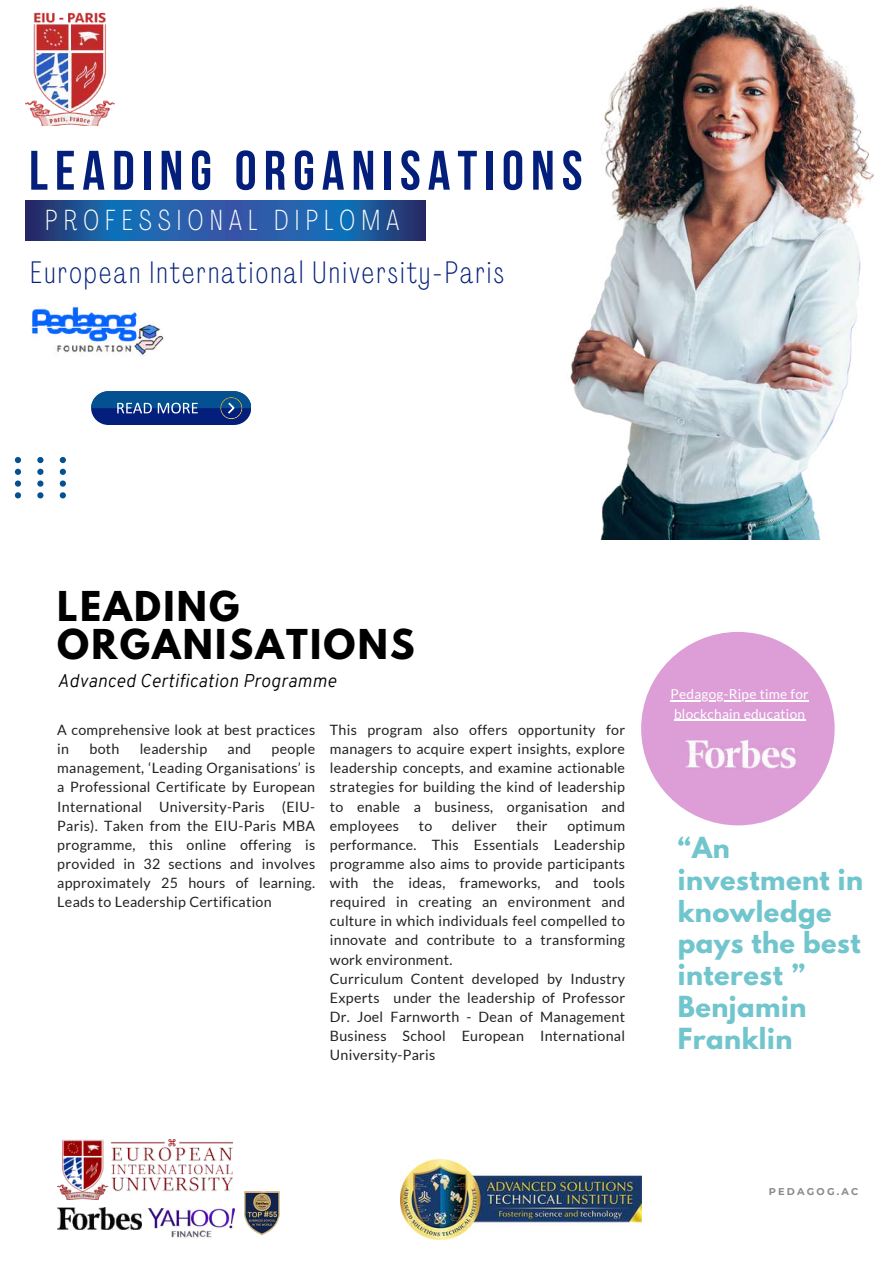
<style>
.page{position:relative;width:893px;height:1264px;background:#fff}
.page>*{position:absolute;margin:0;border:0;box-sizing:border-box;transform-origin:0 0}
.t1{font:700 55.5px "Bebas Neue";letter-spacing:.125em;color:#041f7b}
.t2{font:700 36.45px/38.2px "League Spartan";letter-spacing:.06em;color:#000}
.t3{font:100 30.9px "Agrandir Tight";letter-spacing:.075em;color:#041f7b}
.t4{font:100 28.8px "Agrandir Tight";letter-spacing:.215em;color:#fff}
.t5{font:700 25.65px/31.7px "League Spartan";letter-spacing:.02em;color:#71c5cc}
.t6{font:italic 300 18px "Overpass";letter-spacing:.015em;color:#000}
.t7{font:14.25px/19px "Lato";letter-spacing:.02em;color:#222}
.t8{font:13.65px/19.6px "Lato";letter-spacing:.02em;color:#fff}
.t9{font:700 9.75px "Montserrat";letter-spacing:.22em;color:#8a8a8a}
</style>
<div class="page">
<div style="left:641px;top:632px;width:193px;height:193px;background:#dd9ed7;border-radius:50%"></div>
<img style="left:685px;top:739px;width:111px;height:30px">
<hr style="left:670px;top:700px;width:138px;height:1px;background:#fff">
<hr style="left:674px;top:719px;width:131px;height:1px;background:#fff">
<img style="left:400px;top:1159px;width:241px;height:80px">
<svg style="left:91px;top:391px;width:160px;height:34px;background:#204e92"></svg>
<svg style="left:14px;top:457px;width:52px;height:41px"></svg>
<img style="left:26px;top:12px;width:89px;height:114px">
<img style="left:31px;top:306px;width:133px;height:50px">
<img style="left:26px;top:200px;width:400px;height:40px">
<img style="left:570px;top:5px;width:304px;height:534px">
<img style="left:247px;top:1191px;width:33px;height:45px">
<img style="left:147px;top:1191px;width:100px;height:47px">
<img style="left:57px;top:1207px;width:85px;height:24px">
<img style="left:57px;top:1139px;width:175px;height:60px">
<h1 class="t1" style="left:29px;top:148px;width:555px">LEADING ORGANISATIONS</h1>
<h3 class="t4" style="left:45px;top:208px;width:355px">PROFESSIONAL DIPLOMA</h3>
<h3 class="t3" style="left:30px;top:260px;width:475px">European International University-Paris</h3>
<h2 class="t2" style="left:57px;top:592px;width:358px">LEADING<br>ORGANISATIONS</h2>
<p class="t6" style="left:57px;top:673px;width:280px">Advanced Certification Programme</p>
<p class="t7" style="left:57px;top:720px;width:259px">A comprehensive look at best practices in</p>
<p class="t7" style="left:57px;top:739px;width:259px;text-align:justify;text-indent:214px">people management, ‘Leading Organisations’ is a Professional Certificate by European International University-Paris (EIU-Paris). Taken from the EIU-Paris MBA programme, this online offering is provided in 32 sections and involves approximately 25 hours of learning.<br>Leads to Leadership Certification</p>
<p class="t7" style="left:89px;top:739px;width:31px">both</p>
<p class="t7" style="left:140px;top:739px;width:69px">leadership</p>
<p class="t7" style="left:227px;top:739px;width:25px">and</p>
<p class="t7" style="left:330px;top:720px;width:297px;text-align:justify">This program also offers opportunity for managers to acquire expert insights, explore leadership concepts, and examine actionable strategies for building the kind of leadership to enable a business, organisation and employees</p>
<p class="t7" style="left:419px;top:815px;width:15px">to</p>
<p class="t7" style="left:452px;top:815px;width:46px">deliver</p>
<p class="t7" style="left:516px;top:815px;width:33px">their</p>
<p class="t7" style="left:330px;top:815px;width:297px;text-indent:237px">optimum performance. This Essentials Leadership programme also aims to provide participants with the ideas, frameworks, and tools required in creating an environment and culture in which individuals feel compelled to innovate and contribute to a transforming work environment.<br>Curriculum Content developed by Industry Experts under the leadership of Professor Dr. Joel Farnworth - Dean of Management Business School European International University-Paris</p>
<p class="t8" style="left:670px;top:683px;width:140px">Pedagog-Ripe time for blockchain education</p>
<h3 class="t5" style="left:677px;top:835px;width:187px">“An investment in knowledge pays the best interest ”<br>Benjamin<br>Franklin</h3>
<p class="t9" style="left:768px;top:1185px;width:91px">PEDAGOG.AC</p>
</div>
